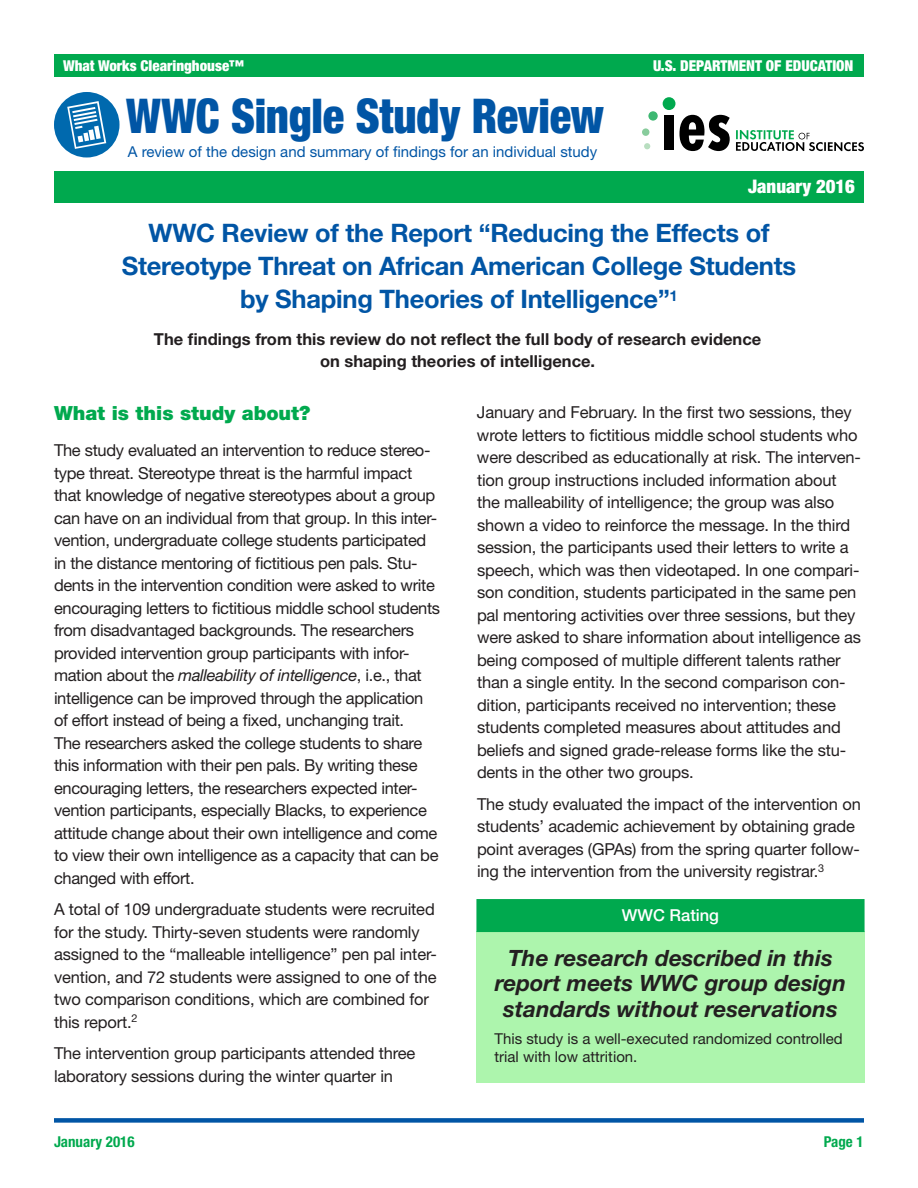
<style>
.page{position:relative;width:918px;height:1188px;background:#fff}
.page>*{position:absolute;margin:0;border:0;box-sizing:border-box;transform-origin:0 0}
.t1{font:900 condensed 48px "Helvetica Neue LT Std";letter-spacing:-.01em;color:#0155a5;scale:.93 1}
.t2{font:700 25.5px/33px "Helvetica Neue LT Std";letter-spacing:-.01em;color:#0155a5;text-align:center}
.t3{font:italic 700 22.5px/25.5px "Helvetica Neue LT Std";color:#231f20;text-align:center}
.Green_Head{font:900 19.5px "Helvetica Neue LT Std";color:#00a94e}
.banner_headlines{font:900 condensed 18.75px "Helvetica Neue LT Std";color:#fff}
.t4{font:16.5px/22.5px "Helvetica Neue LT Std";letter-spacing:-.01em;color:#231f20}
.t5{font:700 16.5px/22.5px "Helvetica Neue LT Std";color:#231f20;text-align:center}
.Box_Head{font:500 16.5px "Helvetica Neue LT Std";color:#fff}
.t6{font:15px/18px "Helvetica Neue LT Std";color:#231f20}
.t7{font:15px "Helvetica Neue LT Std";color:#0155a5}
.t8{font:900 condensed 15px "Helvetica Neue LT Std";color:#fff}
.t9{font:700 condensed 15px "Helvetica Neue LT Std";color:#00a94e}
.s1{font-style:italic}
</style>
<div class="page">
<div style="left:54px;top:1118px;width:810px;height:5px;background:#0155a5"></div>
<div style="left:54px;top:54px;width:810px;height:23px;background:#00a94e"></div>
<div style="left:476px;top:932px;width:389px;height:151px;background:#adf5ad"></div>
<div style="left:477px;top:900px;width:387px;height:31px;background:#00a94e"></div>
<div style="left:476px;top:899px;width:389px;height:33px;border:2px solid #00a94e"></div>
<div style="left:54px;top:171px;width:810px;height:31px;background:#00a94e"></div>
<div style="left:54px;top:92px;width:66px;height:66px;background:#0069ae;border-radius:50%"></div>
<svg style="left:67px;top:101px;width:39px;height:48px"></svg>
<svg style="left:648px;top:111px;width:10px;height:10px"></svg>
<div style="left:642px;top:128px;width:7px;height:8px;background:#88cc9c;border-radius:50%"></div>
<svg style="left:644px;top:143px;width:6px;height:6px"></svg>
<div style="left:663px;top:97px;width:12px;height:13px;background:#00a94e;border-radius:50%"></div>
<div style="left:664px;top:115px;width:10px;height:35px;background:#000"></div>
<svg style="left:679px;top:115px;width:51px;height:36px"></svg>
<svg style="left:736px;top:130px;width:128px;height:21px"></svg>
<p class="t8" style="left:63px;top:56px;width:183px">What Works Clearinghouse™</p>
<p class="t8" style="left:653px;top:56px;width:202px">U.S. DEPARTMENT OF EDUCATION</p>
<h1 class="t1" style="left:126px;top:87px;width:515px">WWC Single Study Review</h1>
<p class="t7" style="left:128px;top:142px;width:471px">A review of the design and summary of findings for an individual study</p>
<p class="banner_headlines" style="left:748px;top:175px;width:108px">January 2016</p>
<p class="t2" style="left:122px;top:216px;width:676px">WWC Review of the Report “Reducing the Effects of<br>Stereotype Threat on African American College Students by Shaping Theories of Intelligence”<sup>1</sup></p>
<p class="t5" style="left:154px;top:327px;width:609px">The findings from this review do not reflect the full body of research evidence on shaping theories of intelligence.</p>
<p class="Green_Head" style="left:54px;top:402px;width:258px">What is this study about?</p>
<p class="t4" style="left:54px;top:439px;width:388px">The study evaluated an intervention to reduce stereo&shy;type threat. Stereotype threat is the harmful impact that knowledge of negative stereotypes about a group can have on an individual from that group. In this inter&shy;vention, undergraduate college students participated in the distance mentoring of fictitious pen pals. Stu&shy;dents in the intervention condition were asked to write encouraging letters to fictitious middle school students from disadvantaged backgrounds. The researchers provided intervention group participants with infor&shy;mation about the <span class="s1">malleability of intelligence</span>, i.e., that intelligence can be improved through the application of effort instead of being a fixed, unchanging trait.<br>The researchers asked the college students to share this information with their pen pals. By writing these encouraging letters, the researchers expected inter&shy;vention participants, especially Blacks, to experience attitude change about their own intelligence and come to view their own intelligence as a capacity that can be changed with effort.</p>
<p class="t4" style="left:54px;top:898px;width:384px">A total of 109 undergraduate students were recruited for the study. Thirty-seven students were randomly assigned to the “malleable intelligence” pen pal inter&shy;vention, and 72 students were assigned to one of the two comparison conditions, which are combined for this report.<sup>2</sup></p>
<p class="t4" style="left:54px;top:1042px;width:363px">The intervention group participants attended three laboratory sessions during the winter quarter in</p>
<p class="t4" style="left:477px;top:401px;width:386px">January and February. In the first two sessions, they wrote letters to fictitious middle school students who were described as educationally at risk. The interven&shy;tion group instructions included information about the malleability of intelligence; the group was also shown a video to reinforce the message. In the third session, the participants used their letters to write a speech, which was then videotaped. In one compari&shy;son condition, students participated in the same pen pal mentoring activities over three sessions, but they were asked to share information about intelligence as being composed of multiple different talents rather than a single entity. In the second comparison con&shy;dition, participants received no intervention; these students completed measures about attitudes and beliefs and signed grade-release forms like the stu&shy;dents in the other two groups.</p>
<p class="t4" style="left:477px;top:792px;width:385px">The study evaluated the impact of the intervention on students’ academic achievement by obtaining grade point averages (GPAs) from the spring quarter follow&shy;ing the intervention from the university registrar.<sup>3</sup></p>
<p class="Box_Head" style="left:622px;top:906px;width:99px">WWC Rating</p>
<p class="t3" style="left:495px;top:944px;width:353px">The research described in this report meets WWC group design standards without reservations</p>
<p class="t6" style="left:494px;top:1029px;width:350px">This study is a well-executed randomized controlled trial with low attrition.</p>
<p class="t9" style="left:54px;top:1132px;width:82px">January 2016</p>
<p class="t9" style="left:824px;top:1132px;width:41px">Page 1</p>
</div>
